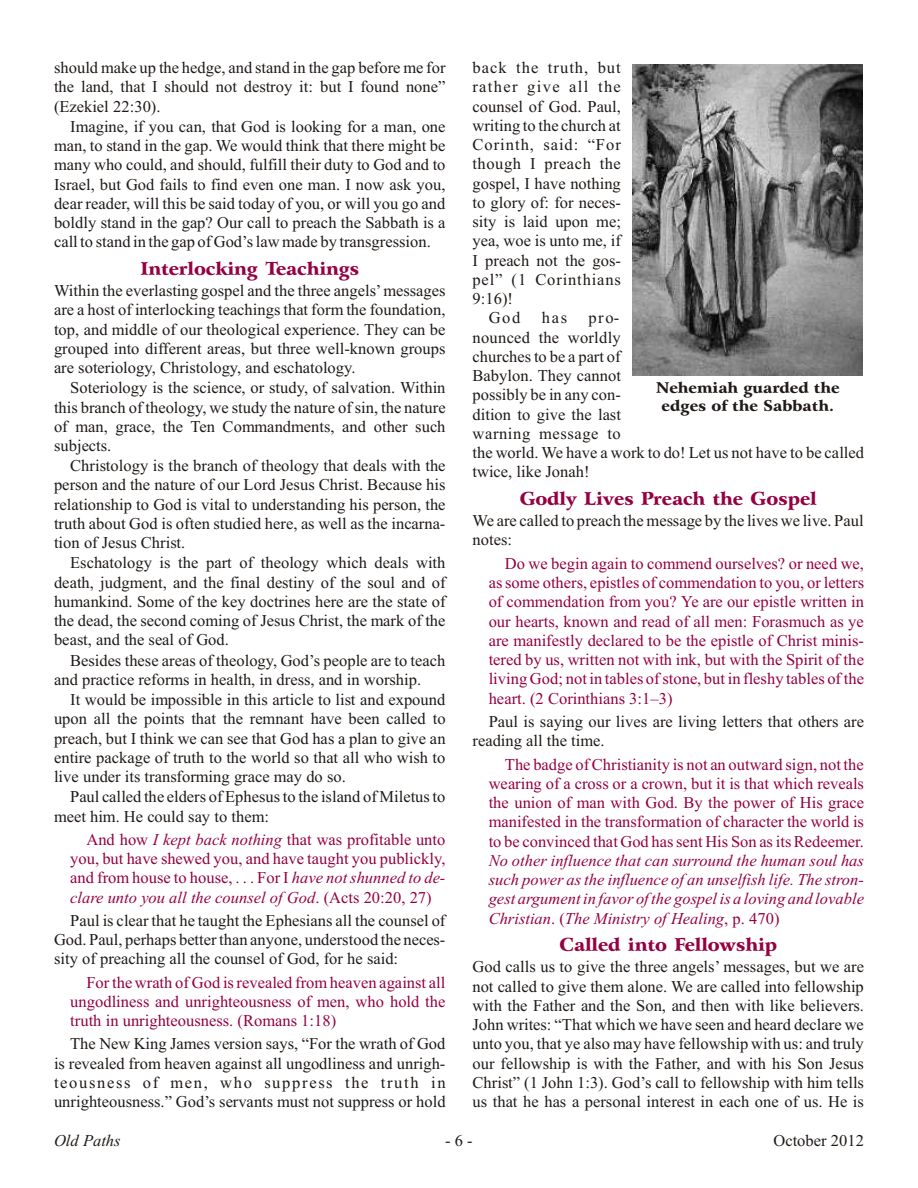
<style>
.page{position:relative;width:918px;height:1188px;background:#fff}
.page>*{position:absolute;margin:0;border:0;box-sizing:border-box;transform-origin:0 0}
.t1{font:18px "Arrus Blk BT";letter-spacing:-.01em;color:#940042}
.t2{font:16.5px/19.2px "Times New Roman";letter-spacing:.005em;color:#1f1a17;text-align:justify}
.t3{font:16.5px/19.2px "Times New Roman";letter-spacing:.005em;color:#940042;text-align:justify}
.t4{font:italic 16.5px/19.2px "Times New Roman";color:#940042;text-align:justify}
.t5{font:16.5px "Times New Roman";letter-spacing:.06em;color:#1f1a17}
.t6{font:16.5px "Times New Roman";letter-spacing:.055em;color:#1f1a17}
.t7{font:16.5px "Times New Roman";letter-spacing:.065em;color:#1f1a17}
.t8{font:16.5px "Times New Roman";letter-spacing:.08em;color:#1f1a17}
.t9{font:16.5px "Times New Roman";letter-spacing:.035em;color:#1f1a17}
.t10{font:italic 16.5px "Times New Roman";letter-spacing:.005em;color:#1f1a17}
.t11{font:15px/17.5px "Arrus Blk BT";letter-spacing:.005em;color:#1f1a17;text-align:center}
.s1{font-style:italic}
.s2{font-style:normal}
</style>
<div class="page">
<img style="left:633px;top:65px;width:230px;height:311px">
<p class="t2" style="left:54px;top:60px;width:393px">should make up the hedge, and stand in the gap before me for the land, that I should not destroy it: but I found none” (Ezekiel 22:30).</p>
<p class="t2" style="left:54px;top:118px;width:393px;text-indent:16px">Imag ine, if you can, that God is look ing for a man, one man, to stand in the gap. We would think that there might be many who could, and should, ful fill their duty to God and to Israel, but God fails to find even one man. I now ask you, dear reader, will this be said today of you, or will you go and boldly stand in the gap? Our call to preach the Sab bath is a call to stand in the gap of God’s law made by trans gression.</p>
<p class="t1" style="left:141px;top:262px;width:220px">Interlocking Teachings</p>
<p class="t2" style="left:54px;top:283px;width:393px">Within the everlast ing gos pel and the three angels’ mes sages are a host of inter lock ing teach ings that form the foun da tion, top, and mid dle of our theo log i cal expe ri ence. They can be grouped into differ ent areas, but three well-known groups are soteriology, Chris tol ogy, and eschatol ogy.</p>
<p class="t2" style="left:54px;top:380px;width:393px;text-indent:16px">Soteriology is the science, or study, of sal va tion. Within this branch of the ol ogy, we study the nature of sin, the nature of man, grace, the Ten Command ments, and other such sub jects.</p>
<p class="t2" style="left:54px;top:458px;width:393px;text-indent:16px">Chris tol ogy is the branch of the ol ogy that deals with the per son and the nature of our Lord Jesus Christ. Because his relation ship to God is vital to under stand ing his per son, the truth about God is often stud ied here, as well as the incar na - tion of Jesus Christ.</p>
<p class="t2" style="left:54px;top:555px;width:393px;text-indent:16px">Escha tol ogy is the part of theol ogy which deals with death, judg ment, and the final des tiny of the soul and of human kind. Some of the key doc trines here are the state of the dead, the second coming of Jesus Christ, the mark of the beast, and the seal of God.</p>
<p class="t2" style="left:54px;top:652px;width:393px;text-indent:16px">Besides these areas of the ol ogy, God’s peo ple are to teach and prac tice reforms in health, in dress, and in wor ship.</p>
<p class="t2" style="left:54px;top:692px;width:393px;text-indent:16px">It would be impos si ble in this arti cle to list and expound upon all the points that the remnant have been called to preach, but I think we can see that God has a plan to give an entire pack age of truth to the world so that all who wish to live under its transforming grace may do so.</p>
<p class="t2" style="left:54px;top:789px;width:393px;text-indent:16px">Paul called the elders of Ephesus to the island of Miletus to meet him. He could say to them:</p>
<p class="t3" style="left:70px;top:831px;width:377px;text-indent:16px">And how <span class="s1">I kept back noth ing</span> that was prof it able unto you, but have shewed you, and have taught you publickly, and from house to house, . . . For I <span class="s1">have not shunned to de - clare unto you all the coun sel of God</span>. (Acts 20:20, 27)</p>
<p class="t2" style="left:54px;top:912px;width:393px;text-indent:16px">Paul is clear that he taught the Ephesians all the coun sel of God. Paul, perhaps better than any one, under stood the neces - sity of preach ing all the coun sel of God, for he said:</p>
<p class="t3" style="left:70px;top:974px;width:377px;text-indent:16px">For the wrath of God is revealed from heaven against all un god li ness and un righ teousness of men, who hold the truth in un righ teousness. (Romans 1:18)</p>
<p class="t2" style="left:54px;top:1036px;width:393px;text-indent:16px">The New King James ver sion says, “For the wrath of God is revealed from heaven against all ungod li ness and unrigh - teousness of men, who sup press the truth in unrigh teousness.” God’s ser vants must not sup press or hold</p>
<p class="t7" style="left:472px;top:62px;width:150px">back the truth, but</p>
<p class="t8" style="left:472px;top:81px;width:150px">rather give all the</p>
<p class="t2" style="left:472px;top:98px;width:150px">coun sel of God. Paul,</p>
<p class="t2" style="left:472px;top:117px;width:150px">writing to the church at</p>
<p class="t5" style="left:472px;top:139px;width:150px">Cor inth, said: “For</p>
<p class="t9" style="left:472px;top:158px;width:150px">though I preach the</p>
<p class="t2" style="left:472px;top:175px;width:150px">gos pel, I have noth ing</p>
<p class="t2" style="left:472px;top:194px;width:150px">to glory of: for neces -</p>
<p class="t2" style="left:472px;top:214px;width:150px">sity is laid upon me;</p>
<p class="t2" style="left:472px;top:233px;width:150px">yea, woe is unto me, if</p>
<p class="t2" style="left:472px;top:252px;width:150px">I preach not the gos -</p>
<p class="t6" style="left:472px;top:273px;width:150px">pel” (1 Corin thi ans</p>
<p class="t2" style="left:472px;top:291px;width:42px">9:16)!</p>
<p class="t2" style="left:489px;top:310px;width:33px">God</p>
<p class="t2" style="left:542px;top:310px;width:27px">has</p>
<p class="t2" style="left:472px;top:310px;width:393px;text-align:left;text-indent:116px">pro -<br>nounced the worldly<br>churches to be a part of<br>Bab y lon. They can not<br>pos si bly be in any con -<br>di tion to give the last<br>warn ing mes sage to<br>the world. We have a work to do! Let us not have to be called twice, like Jonah!</p>
<p class="t1" style="left:520px;top:492px;width:299px">Godly Lives Preach the Gospel</p>
<p class="t2" style="left:472px;top:513px;width:393px">We are called to preach the mes sage by the lives we live. Paul notes:</p>
<p class="t3" style="left:489px;top:555px;width:377px;text-indent:16px">Do we be gin again to commend our selves? or need we, as some oth ers, epistles of commen da tion to you, or let ters of commen da tion from you? Ye are our epis tle writ ten in our hearts, known and read of all men: Foras much as ye are man i festly de clared to be the epis tle of Christ min is - tered by us, writ ten not with ink, but with the Spirit of the liv ing God; not in ta bles of stone, but in fleshy ta bles of the heart. (2 Corinthians 3:1–3)</p>
<p class="t2" style="left:472px;top:713px;width:393px;text-indent:16px">Paul is say ing our lives are liv ing let ters that oth ers are read ing all the time.</p>
<p class="t3" style="left:489px;top:756px;width:377px;text-indent:16px">The badge of Chris tian ity is not an out ward sign, not the wear ing of a cross or a crown, but it is that which reveals the un ion of man with God. By the power of His grace man i fested in the trans for ma tion of char ac ter the world is to be con vinced that God has sent His Son as its Re deemer.</p>
<p class="t4" style="left:489px;top:852px;width:377px">No other in flu ence that can sur round the hu man soul has such power as the in flu ence of an un self ish life. The stron - gest argu ment in fa vor of the gospel is a lov ing and lov able Chris tian<span class="s2">. (</span>The Min is try of Heal ing<span class="s2">, p. 470)</span></p>
<p class="t1" style="left:559px;top:938px;width:219px">Called into Fellowship</p>
<p class="t2" style="left:472px;top:959px;width:393px">God calls us to give the three angels’ mes sages, but we are not called to give them alone. We are called into fel low ship with the Father and the Son, and then with like believ ers.<br>John writes: “That which we have seen and heard declare we unto you, that ye also may have fel low ship with us: and truly our fellow ship is with the Father, and with his Son Jesus Christ” (1 John 1:3). God’s call to fel low ship with him tells us that he has a per sonal interest in each one of us. He is</p>
<p class="t11" style="left:656px;top:381px;width:185px">Nehemiah guarded the edges of the Sab bath.</p>
<p class="t10" style="left:54px;top:1134px;width:68px">Old Paths</p>
<p class="t2" style="left:445px;top:1132px;width:29px">- 6 -</p>
<p class="t2" style="left:773px;top:1132px;width:92px">October 2012</p>
</div>
